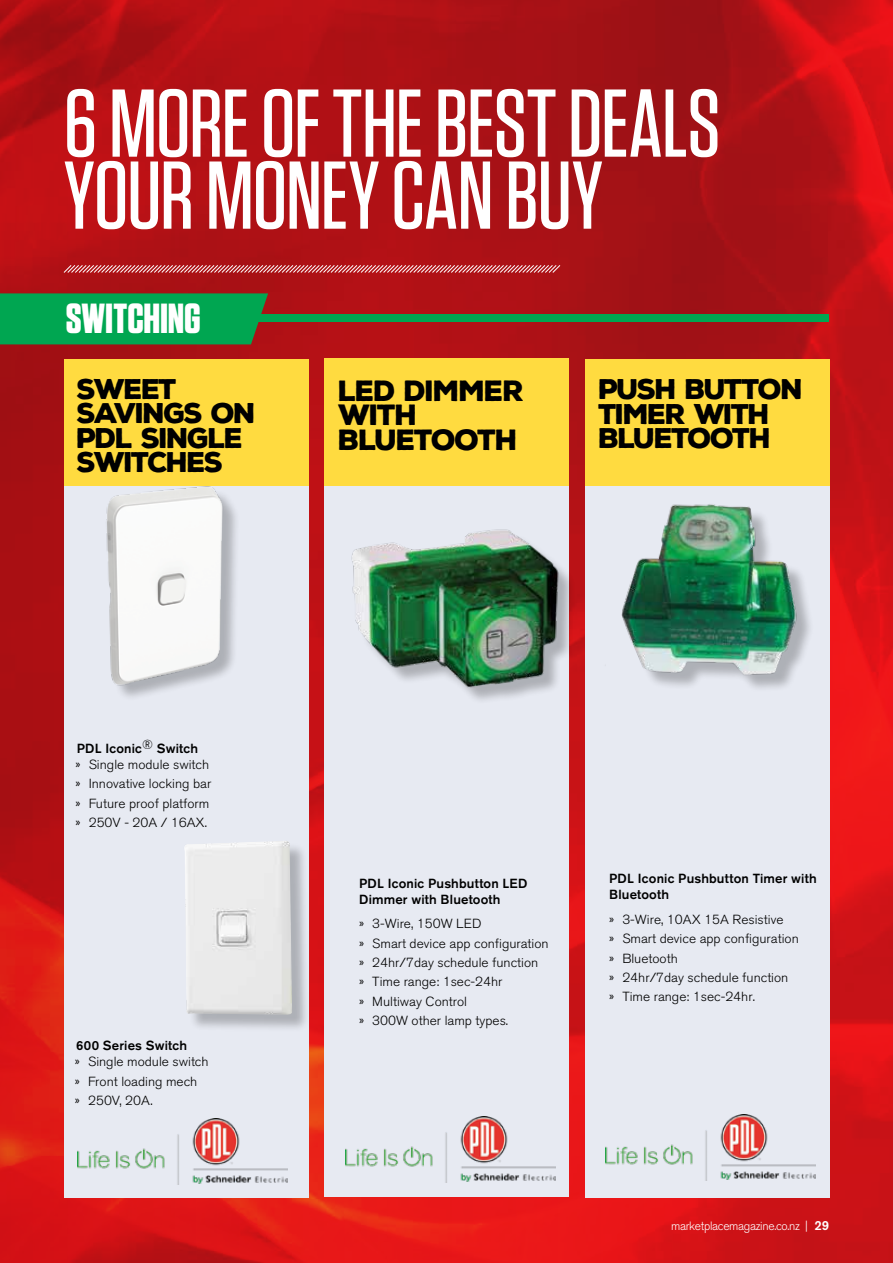
<style>
.page{position:relative;width:893px;height:1263px;background:#fff}
.page>*{position:absolute;margin:0;border:0;box-sizing:border-box;transform-origin:0 0}
.t1{font:500 96px/72px "Tungsten";letter-spacing:-.015em;color:#fff}
.t2{font:700 42px "Tungsten";color:#fff}
.t3{font:900 28.35px/24.5px "Nexa Rust Sans";letter-spacing:-.055em;color:#000}
.t4{font:900 27.6px/24.3px "Nexa Rust Sans";letter-spacing:-.07em;color:#000}
.t5{font:300 13.2px/19.4px "Akzidenz Grotesk BQ";color:#000;scale:1.04 1}
.t6{font:500 13.2px/16.2px "Akzidenz Grotesk BQ";letter-spacing:.015em;color:#000}
.t7{font:300 12px "Akzidenz Grotesk BQ";letter-spacing:-.025em;color:#fff}
.s1{font-weight:500;font-size:13.2px}
</style>
<div class="page">
<img style="left:0;top:0;width:893px;height:1263px">
<div style="left:184px;top:314px;width:644px;height:8px;background:#00a651"></div>
<div style="left:0;top:293px;width:268px;height:51px;background:#00a651"></div>
<svg style="left:63px;top:264px;width:498px;height:10px;background:#c24f52"></svg>
<div style="left:324px;top:358px;width:245px;height:839px;background:#e7eaf2"></div>
<div style="left:324px;top:358px;width:245px;height:128px;background:#ffdb40"></div>
<div style="left:64px;top:359px;width:244px;height:839px;background:#e7eaf2"></div>
<div style="left:64px;top:359px;width:244px;height:127px;background:#ffdb40"></div>
<div style="left:585px;top:359px;width:245px;height:839px;background:#e7eaf2"></div>
<div style="left:585px;top:359px;width:245px;height:127px;background:#ffdb40"></div>
<img style="left:46px;top:482px;width:190px;height:212px">
<div style="left:187px;top:843px;width:124px;height:190px;background:#000;opacity:.25"></div>
<img style="left:184px;top:841px;width:109px;height:174px">
<img style="left:351px;top:483px;width:225px;height:241px">
<img style="left:346px;top:1117px;width:210px;height:65px">
<img style="left:77px;top:1119px;width:210px;height:65px">
<img style="left:621px;top:483px;width:211px;height:225px">
<img style="left:605px;top:1114px;width:210px;height:66px">
<h1 class="t1" style="left:64px;top:89px;width:658px">6 MORE OF THE BEST DEALS<br>YOUR MONEY CAN BUY</h1>
<h2 class="t2" style="left:66px;top:296px;width:137px">SWITCHING</h2>
<h3 class="t4" style="left:77px;top:377px;width:181px">SWEET<br>SAVINGS ON<br>PDL SINGLE<br>SWITCHES</h3>
<h3 class="t3" style="left:338px;top:379px;width:187px">LED DIMMER<br>WITH<br>BLUETOOTH</h3>
<h3 class="t4" style="left:598px;top:378px;width:207px">PUSH BUTTON<br>TIMER WITH<br>BLUETOOTH</h3>
<p class="t6" style="left:77px;top:740px;width:123px">PDL Iconic<sup>®</sup> Switch</p>
<p class="t5" style="left:75px;top:755px;width:132px">» Single module switch » Innovative locking bar » Future proof platform » 250V - 20A / 16AX.</p>
<p class="t6" style="left:76px;top:1037px;width:112px">600 Series Switch</p>
<p class="t5" style="left:75px;top:1052px;width:130px">» Single module switch » Front loading mech<br>» 250V, 20A.</p>
<p class="t6" style="left:359px;top:874px;width:170px">PDL Iconic Pushbutton LED<br>Dimmer with Bluetooth</p>
<p class="t5" style="left:359px;top:914px;width:184px">» 3-Wire, 150W LED<br>» Smart device app configuration » 24hr/7day schedule function<br>» Time range: 1sec-24hr<br>» Multiway Control<br>» 300W other lamp types.</p>
<p class="t6" style="left:609px;top:870px;width:209px">PDL Iconic Pushbutton Timer with<br>Bluetooth</p>
<p class="t5" style="left:609px;top:910px;width:184px">» 3-Wire, 10AX 15A Resistive<br>» Smart device app configuration » Bluetooth<br>» 24hr/7day schedule function<br>» Time range: 1sec-24hr.</p>
<p class="t7" style="left:671px;top:1219px;width:160px">marketplacemagazine.co.nz | <span class="s1">29</span></p>
</div>
